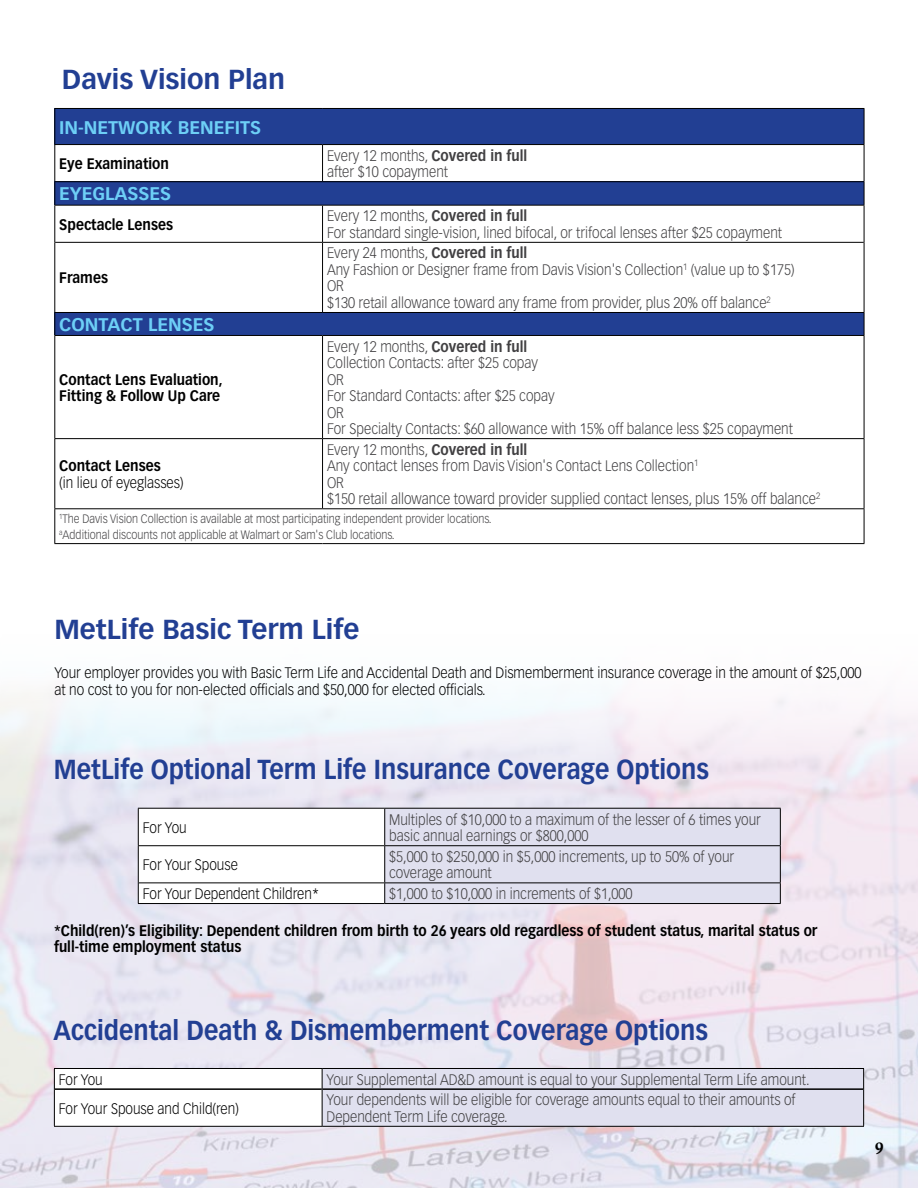
<style>
.page{position:relative;width:918px;height:1188px;background:#fff}
.page>*{position:absolute;margin:0;border:0;box-sizing:border-box;transform-origin:0 0}
.t1{font:700 27px "Vectora LT Pro";color:#223f93;scale:.9 1}
.t2{font:700 27px "Vectora LT Pro";color:#223f93}
.t3{font:700 18px "Vectora LT Pro";color:#6dcff6}
.t4{font:16.5px "Calis MT Bol";color:#000}
.t5{font:300 15px/16.5px "Vectora LT Pro";color:#414042;scale:.9 1}
.t6{font:300 15px/16.5px "Vectora LT Pro";color:#000;scale:.9 1}
.t7{font:700 15px/16.5px "Vectora LT Pro";color:#000;scale:.9 1}
.t8{font:300 12px/16.5px "Vectora LT Pro";color:#414042;scale:.9 1}
.s1{font-weight:700}
</style>
<div class="page">
<img style="left:0;top:692px;width:918px;height:496px">
<div style="left:55px;top:108px;width:809px;height:37px;background:#223f93"></div>
<svg style="left:55px;top:206px;width:809px;height:337px"></svg>
<div style="left:55px;top:312px;width:809px;height:23px;background:#223f93"></div>
<hr style="left:54px;top:108px;width:269px;height:1px;background:#000">
<hr style="left:54px;top:109px;width:1px;height:35px;background:#000">
<hr style="left:323px;top:108px;width:541px;height:1px;background:#000">
<hr style="left:864px;top:109px;width:1px;height:35px;background:#000">
<hr style="left:54px;top:144px;width:269px;height:1px;background:#000">
<hr style="left:323px;top:144px;width:541px;height:1px;background:#000">
<svg style="left:54px;top:145px;width:811px;height:60px"></svg>
<hr style="left:54px;top:205px;width:269px;height:1px;background:#000">
<hr style="left:323px;top:205px;width:541px;height:1px;background:#000">
<hr style="left:55px;top:242px;width:268px;height:1px;background:#000">
<hr style="left:323px;top:242px;width:541px;height:1px;background:#000">
<hr style="left:54px;top:312px;width:269px;height:1px;background:#000">
<svg style="left:54px;top:313px;width:1px;height:22px"></svg>
<hr style="left:323px;top:312px;width:541px;height:1px;background:#000">
<svg style="left:864px;top:313px;width:1px;height:22px"></svg>
<hr style="left:54px;top:335px;width:269px;height:1px;background:#000">
<hr style="left:323px;top:335px;width:541px;height:1px;background:#000">
<hr style="left:54px;top:145px;width:1px;height:36px;background:#000">
<hr style="left:322px;top:145px;width:1px;height:36px;background:#000">
<hr style="left:864px;top:145px;width:1px;height:36px;background:#000">
<hr style="left:54px;top:206px;width:1px;height:36px;background:#000">
<hr style="left:322px;top:206px;width:1px;height:36px;background:#000">
<hr style="left:864px;top:206px;width:1px;height:36px;background:#000">
<hr style="left:54px;top:242px;width:1px;height:70px;background:#000">
<hr style="left:322px;top:243px;width:1px;height:69px;background:#000">
<hr style="left:864px;top:242px;width:1px;height:70px;background:#000">
<hr style="left:54px;top:336px;width:1px;height:102px;background:#000">
<hr style="left:322px;top:336px;width:1px;height:102px;background:#000">
<hr style="left:864px;top:336px;width:1px;height:102px;background:#000">
<hr style="left:54px;top:438px;width:269px;height:1px;background:#000">
<hr style="left:54px;top:439px;width:1px;height:69px;background:#000">
<hr style="left:323px;top:438px;width:541px;height:1px;background:#000">
<hr style="left:322px;top:439px;width:1px;height:69px;background:#000">
<hr style="left:864px;top:439px;width:1px;height:69px;background:#000">
<hr style="left:54px;top:508px;width:269px;height:1px;background:#000">
<hr style="left:54px;top:509px;width:1px;height:34px;background:#000">
<hr style="left:323px;top:508px;width:541px;height:1px;background:#000">
<hr style="left:864px;top:509px;width:1px;height:34px;background:#000">
<hr style="left:54px;top:543px;width:269px;height:1px;background:#000">
<hr style="left:323px;top:543px;width:541px;height:1px;background:#000">
<hr style="left:54px;top:1126px;width:268px;height:1px;background:#000">
<hr style="left:322px;top:1126px;width:542px;height:1px;background:#000">
<svg style="left:54px;top:1068px;width:810px;height:58px"></svg>
<hr style="left:54px;top:1089px;width:1px;height:37px;background:#000">
<svg style="left:138px;top:808px;width:643px;height:96px"></svg>
<h1 class="t2" style="left:62px;top:63px;width:225px">Davis Vision Plan</h1>
<p class="t3" style="left:59px;top:116px;width:203px">IN-NETWORK BENEFITS</p>
<p class="t7" style="left:59px;top:155px;width:123px">Eye Examination</p>
<p class="t5" style="left:327px;top:147px;width:224px">Every 12 months, <span class="s1">Covered in full </span>after $10 copayment</p>
<p class="t3" style="left:59px;top:183px;width:114px">EYEGLASSES</p>
<p class="t7" style="left:59px;top:216px;width:128px">Spectacle Lenses</p>
<p class="t5" style="left:327px;top:208px;width:507px">Every 12 months, <span class="s1">Covered in full<br></span>For standard single-vision, lined bifocal, or trifocal lenses after $25 copayment</p>
<p class="t7" style="left:59px;top:270px;width:56px">Frames</p>
<p class="t5" style="left:327px;top:245px;width:521px">Every 24 months, <span class="s1">Covered in full<br></span>Any Fashion or Designer frame from Davis Vision's Collection<sup>1</sup> (value up to $175)<br>OR<br>$130 retail allowance toward any frame from provider, plus 20% off balance<sup>2</sup></p>
<p class="t3" style="left:59px;top:314px;width:157px">CONTACT LENSES</p>
<p class="t7" style="left:59px;top:371px;width:183px">Contact Lens Evaluation,<br>Fitting &amp; Follow Up Care</p>
<p class="t5" style="left:327px;top:338px;width:519px">Every 12 months, <span class="s1">Covered in full<br></span>Collection Contacts: after $25 copay<br>OR<br>For Standard Contacts: after $25 copay<br>OR<br>For Specialty Contacts: $60 allowance with 15% off balance less $25 copayment</p>
<p class="t5" style="left:327px;top:441px;width:550px">Every 12 months, <span class="s1">Covered in full<br></span>Any contact lenses from Davis Vision's Contact Lens Collection<sup>1<br></sup>OR<br>$150 retail allowance toward provider supplied contact lenses, plus 15% off balance<sup>2</sup></p>
<p class="t8" style="left:59px;top:510px;width:482px"><sup>1</sup>The Davis Vision Collection is available at most participating independent provider locations. <sup>a</sup>Additional discounts not applicable at Walmart or Sam's Club locations.</p>
<p class="t7" style="left:59px;top:458px;width:114px">Contact Lenses</p>
<p class="t6" style="left:59px;top:474px;width:140px">(in lieu of eyeglasses)</p>
<h1 class="t2" style="left:54px;top:613px;width:306px">MetLife Basic Term Life</h1>
<p class="t6" style="left:54px;top:665px;width:898px">Your employer provides you with Basic Term Life and Accidental Death and Dismemberment insurance coverage in the amount of $25,000 at no cost to you for non-elected officials and $50,000 for elected officials.</p>
<h1 class="t1" style="left:54px;top:753px;width:730px">MetLife Optional Term Life Insurance Coverage Options</h1>
<p class="t6" style="left:143px;top:819px;width:50px">For You</p>
<p class="t5" style="left:389px;top:811px;width:415px">Multiples of $10,000 to a maximum of the lesser of 6 times your basic annual earnings or $800,000</p>
<p class="t6" style="left:143px;top:857px;width:107px">For Your Spouse</p>
<p class="t5" style="left:389px;top:848px;width:385px">$5,000 to $250,000 in $5,000 increments, up to 50% of your coverage amount</p>
<p class="t6" style="left:143px;top:885px;width:197px">For Your Dependent Children*</p>
<p class="t5" style="left:389px;top:885px;width:272px">$1,000 to $10,000 in increments of $1,000</p>
<p class="t7" style="left:54px;top:922px;width:850px">*Child(ren)’s Eligibility: Dependent children from birth to 26 years old regardless of student status, marital status or full-time employment status</p>
<h1 class="t1" style="left:53px;top:1014px;width:729px">Accidental Death &amp; Dismemberment Coverage Options</h1>
<p class="t6" style="left:59px;top:1071px;width:50px">For You</p>
<p class="t5" style="left:327px;top:1071px;width:538px">Your Supplemental AD&amp;D amount is equal to your Supplemental Term Life amount.</p>
<p class="t6" style="left:59px;top:1100px;width:202px">For Your Spouse and Child(ren)</p>
<p class="t5" style="left:327px;top:1092px;width:523px">Your dependents will be eligible for coverage amounts equal to their amounts of<br>Dependent Term Life coverage.</p>
<p class="t4" style="left:875px;top:1139px;width:10px">9</p>
</div>
